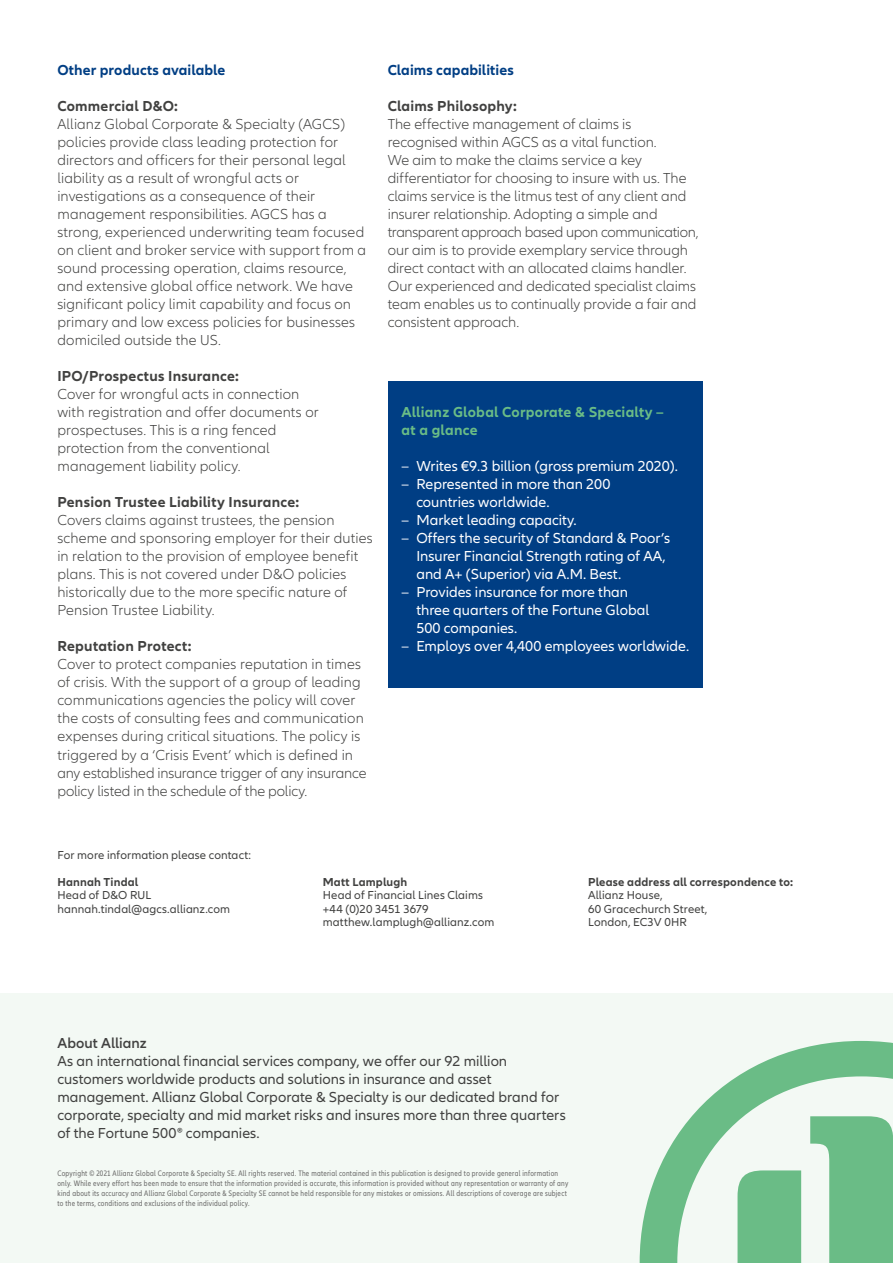
<style>
.page{position:relative;width:893px;height:1263px;background:#fff}
.page>*{position:absolute;margin:0;border:0;box-sizing:border-box;transform-origin:0 0}
.Copy{font:300 15px/18px "Allianz Neo";letter-spacing:.005em;color:#414140}
.t1{font:15px/18px "Allianz Neo";color:#fff}
.Copy-2{font:15px/18px "Allianz Neo";color:#414140}
.Copy-3{font:700 15px "Allianz Neo";letter-spacing:.015em;color:#414140}
.Copy-4{font:700 15px/18px "Allianz Neo";letter-spacing:.015em;color:#6abc86}
.Copy_10pt{font:700 15px "Allianz Neo";letter-spacing:.005em;color:#003e84}
.Copy-5{font:600 15px "Allianz Neo";letter-spacing:.005em;color:#414140}
.Captures{font:12px/13.5px "Allianz Neo";letter-spacing:.01em;color:#414140}
.Captures_Caps{font:700 12px "Allianz Neo";letter-spacing:.015em;color:#414140}
.Captures_Caps-2{font:12px "Allianz Neo";letter-spacing:.01em;color:#414140}
.t2{font:condensed 8.25px/9.9px "Allianz Neo";letter-spacing:.03em;color:#6f6f6e}
</style>
<div class="page">
<div style="left:0;top:993px;width:893px;height:270px;background:#f3f9f4"></div>
<svg style="left:640px;top:1041px;width:253px;height:222px"></svg>
<svg style="left:810px;top:1116px;width:83px;height:147px"></svg>
<div style="left:737px;top:1170px;width:64px;height:93px;background:#6abc86"></div>
<div style="left:389px;top:381px;width:314px;height:306px;background:#003e84"></div>
<p class="Copy_10pt" style="left:57px;top:62px;width:170px">Other products available</p>
<p class="Copy-3" style="left:57px;top:98px;width:122px">Commercial D&amp;O:</p>
<p class="Copy" style="left:57px;top:116px;width:310px">Allianz Global Corporate &amp; Specialty (AGCS) policies provide class leading protection for directors and officers for their personal legal liability as a result of wrongful acts or investigations as a consequence of their management responsibilities. AGCS has a strong, experienced underwriting team focused on client and broker service with support from a sound processing operation, claims resource, and extensive global office network. We have significant policy limit capability and focus on primary and low excess policies for businesses domiciled outside the US.</p>
<p class="Copy-3" style="left:57px;top:368px;width:183px">IPO/Prospectus Insurance:</p>
<p class="Copy" style="left:57px;top:386px;width:263px">Cover for wrongful acts in connection with registration and offer documents or prospectuses. This is a ring fenced protection from the conventional management liability policy.</p>
<p class="Copy-3" style="left:57px;top:494px;width:243px">Pension Trustee Liability Insurance:</p>
<p class="Copy" style="left:57px;top:512px;width:317px">Covers claims against trustees, the pension scheme and sponsoring employer for their duties in relation to the provision of employee benefit plans. This is not covered under D&amp;O policies historically due to the more specific nature of Pension Trustee Liability.</p>
<p class="Copy-3" style="left:57px;top:638px;width:136px">Reputation Protect:</p>
<p class="Copy" style="left:57px;top:656px;width:311px">Cover to protect companies reputation in times of crisis. With the support of a group of leading communications agencies the policy will cover the costs of consulting fees and communication expenses during critical situations. The policy is triggered by a ‘Crisis Event’ which is defined in any established insurance trigger of any insurance policy listed in the schedule of the policy.</p>
<p class="Copy_10pt" style="left:388px;top:62px;width:128px">Claims capabilities</p>
<p class="Copy-3" style="left:388px;top:98px;width:131px">Claims Philosophy:</p>
<p class="Copy" style="left:388px;top:116px;width:312px">The effective management of claims is recognised within AGCS as a vital function.<br>We aim to make the claims service a key differentiator for choosing to insure with us. The claims service is the litmus test of any client and insurer relationship. Adopting a simple and transparent approach based upon communication, our aim is to provide exemplary service through direct contact with an allocated claims handler.<br>Our experienced and dedicated specialist claims team enables us to continually provide a fair and consistent approach.</p>
<p class="Copy-4" style="left:401px;top:404px;width:264px">Allianz Global Corporate &amp; Specialty – at a glance</p>
<p class="t1" style="left:401px;top:458px;width:278px">– Writes €9.3 billion (gross premium 2020).</p>
<p class="t1" style="left:416px;top:476px;width:195px;text-indent:-15px">– Represented in more than 200 countries worldwide.</p>
<p class="t1" style="left:401px;top:512px;width:177px">– Market leading capacity.</p>
<p class="t1" style="left:416px;top:530px;width:255px;text-indent:-15px">– Offers the security of Standard &amp; Poor’s<br>Insurer Financial Strength rating of AA, and A+ (Superior) via A.M. Best.</p>
<p class="t1" style="left:416px;top:584px;width:234px;text-indent:-15px">– Provides insurance for more than three quarters of the Fortune Global<br>500 companies.</p>
<p class="t1" style="left:401px;top:638px;width:289px">– Employs over 4,400 employees worldwide.</p>
<p class="Captures_Caps-2" style="left:57px;top:848px;width:195px">For more information please contact:</p>
<p class="Captures_Caps" style="left:57px;top:875px;width:82px">Hannah Tindal</p>
<p class="Captures" style="left:57px;top:889px;width:95px">Head of D&amp;O RUL</p>
<p class="Captures" style="left:57px;top:902px;width:174px">hannah.tindal@agcs.allianz.com</p>
<p class="Captures_Caps" style="left:323px;top:875px;width:86px">Matt Lamplugh</p>
<p class="Captures" style="left:323px;top:889px;width:162px">Head of Financial Lines Claims</p>
<p class="Captures" style="left:323px;top:902px;width:107px">+44 (0)20 3451 3679</p>
<p class="Captures" style="left:323px;top:916px;width:173px">matthew.lamplugh@allianz.com</p>
<p class="Captures_Caps" style="left:588px;top:875px;width:206px">Please address all correspondence to:</p>
<p class="Captures" style="left:588px;top:889px;width:121px">Allianz House,<br>60 Gracechurch Street,</p>
<p class="Captures" style="left:588px;top:916px;width:100px">London, EC3V 0HR</p>
<p class="Copy-5" style="left:57px;top:1034px;width:91px">About Allianz</p>
<p class="Copy-2" style="left:57px;top:1052px;width:510px">As an international financial services company, we offer our 92 million customers worldwide products and solutions in insurance and asset management. Allianz Global Corporate &amp; Specialty is our dedicated brand for corporate, specialty and mid market risks and insures more than three quarters of the Fortune 500® companies.</p>
<p class="t2" style="left:57px;top:1168px;width:512px">Copyright © 2021 Allianz Global Corporate &amp; Specialty SE. All rights reserved. The material contained in this publication is designed to provide general information only. While every effort has been made to ensure that the information provided is accurate, this information is provided without any representation or warranty of any kind about its accuracy and Allianz Global Corporate &amp; Specialty SE cannot be held responsible for any mistakes or omissions. All descriptions of coverage are subject to the terms, conditions and exclusions of the individual policy.</p>
</div>
